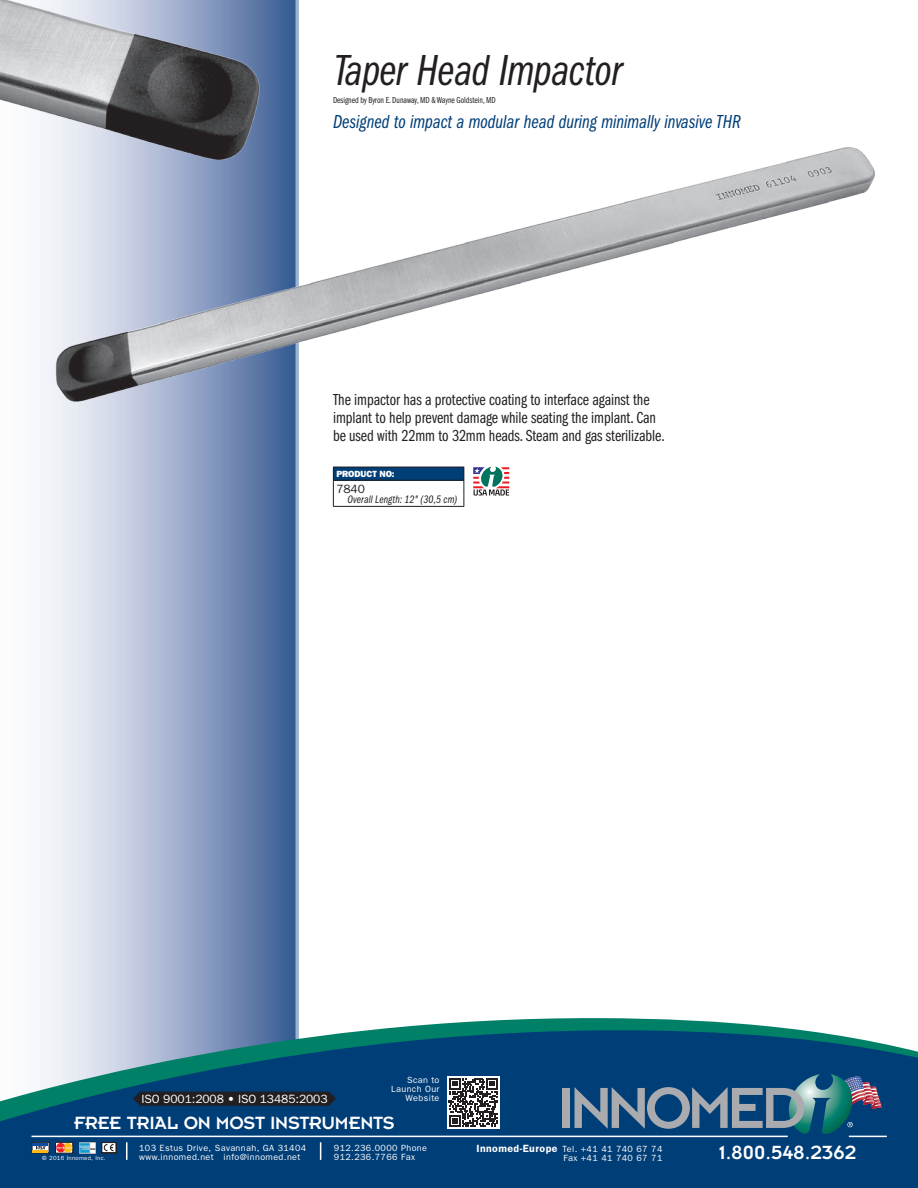
<style>
.page{position:relative;width:918px;height:1188px;background:#fff}
.page>*{position:absolute;margin:0;border:0;box-sizing:border-box;transform-origin:0 0}
.t1{font:45px "ITC Franklin Gothic Std Bk Cp It";letter-spacing:-.01em;color:#231f20}
.t2{font:21px "Insignia";color:#fff}
.t3{font:19.5px "ITC Franklin Gothic Std Bk Cp It";color:#003e78}
.t4{font:19.5px "Insignia";letter-spacing:-.01em;color:#fff}
.t5{font:16.5px/18px "ITC Franklin Gothic Std Bk Cp";letter-spacing:-.005em;color:#231f20}
.t6{font:12px "Franklin Gothic";letter-spacing:-.005em;color:#fff}
.t7{font:12px "Franklin Gothic";color:#231f20}
.t8{font:11.25px "ITC Franklin Gothic Std Bk Cp It";letter-spacing:.01em;color:#231f20}
.t9{font:9px/9px "Franklin Gothic";letter-spacing:.045em;color:#fff}
.t10{font:9px "ITC Franklin Gothic Std Bk Cp";letter-spacing:-.005em;color:#231f20}
.t11{font:800 9px "Franklin Gothic";letter-spacing:-.005em;color:#fff}
.t12{font:6px "Franklin Gothic";letter-spacing:.045em;color:#fff}
.s1{font-weight:600;font-size:10.5px}
</style>
<div class="page">
<svg style="left:40px;top:0;width:256px;height:1018px;background:#a2b1cd"></svg>
<hr style="left:296px;top:0;width:2px;height:1044px;background:#cfd6e6">
<img style="left:50px;top:142px;width:825px;height:282px">
<img style="left:0;top:0;width:270px;height:173px">
<div style="left:333px;top:467px;width:131px;height:13px;background:#003e78"></div>
<hr style="left:333px;top:506px;width:131px;height:1px;background:#231f20">
<hr style="left:333px;top:467px;width:131px;height:1px;background:#231f20">
<svg style="left:333px;top:467px;width:1px;height:39px"></svg>
<svg style="left:464px;top:467px;width:1px;height:39px"></svg>
<hr style="left:333px;top:480px;width:131px;height:1px;background:#231f20">
<svg style="left:473px;top:467px;width:36px;height:29px"></svg>
<svg style="left:0;top:1018px;width:918px;height:170px;background:#225e88"></svg>
<div style="left:563px;top:1088px;width:7px;height:40px;background:#aaabaf"></div>
<svg style="left:575px;top:1074px;width:307px;height:62px;background:#376588"></svg>
<svg style="left:32px;top:1142px;width:17px;height:11px"></svg>
<hr style="left:33px;top:1143px;width:15px;height:3px;background:#0d4da1">
<svg style="left:55px;top:1142px;width:18px;height:11px"></svg>
<img style="left:79px;top:1142px;width:17px;height:11px">
<div style="left:101px;top:1142px;width:15px;height:11px;border:1px solid #231f20"></div>
<svg style="left:104px;top:1144px;width:10px;height:7px"></svg>
<div style="left:102px;top:1142px;width:14px;height:11px;border:1px solid #231f20"></div>
<div style="left:447px;top:1076px;width:52px;height:52px;background:#fff"></div>
<svg style="left:449px;top:1078px;width:49px;height:49px"></svg>
<svg style="left:133px;top:1092px;width:203px;height:14px;background:#212024"></svg>
<h1 class="t1" style="left:333px;top:45px;width:291px">Taper Head Impactor</h1>
<p class="t10" style="left:333px;top:95px;width:164px">Designed by Byron E. Dunaway, MD &amp; Wayne Goldstein, MD</p>
<h3 class="t3" style="left:333px;top:111px;width:409px">Designed to impact a modular head during minimally invasive THR</h3>
<h3 class="t5" style="left:333px;top:391px;width:333px">The impactor has a protective coating to interface against the implant to help prevent damage while seating the implant. Can be used with 22mm to 32mm heads. Steam and gas sterilizable.</h3>
<p class="t11" style="left:336px;top:469px;width:60px">PRODUCT NO:</p>
<h3 class="t7" style="left:336px;top:482px;width:30px">7840</h3>
<p class="t8" style="left:348px;top:494px;width:111px">Overall Length: 12" (30,5 cm)</p>
<p class="t9" style="left:391px;top:1076px;width:50px;text-align:right">Scan to<br>Launch Our</p>
<h3 class="t6" style="left:142px;top:1092px;width:188px">ISO 9001:2008 • ISO 13485:2003</h3>
<p class="t9" style="left:406px;top:1094px;width:35px">Website</p>
<h3 class="t4" style="left:74px;top:1113px;width:322px">FREE TRIAL ON MOST INSTRUMENTS</h3>
<p class="t9" style="left:139px;top:1143px;width:169px">103 Estus Drive, Savannah, GA 31404 www.innomed.net info@innomed.net</p>
<p class="t9" style="left:334px;top:1143px;width:95px">912.236.0000 Phone<br>912.236.7766 Fax</p>
<p class="t9" style="left:476px;top:1145px;width:188px"><span class="s1">Innomed-Europe</span> Tel. +41 41 740 67 74</p>
<p class="t12" style="left:42px;top:1154px;width:65px">© 2016 Innomed, Inc.</p>
<p class="t9" style="left:563px;top:1154px;width:100px">Fax +41 41 740 67 71</p>
<h2 class="t2" style="left:719px;top:1142px;width:139px">1.800.548.2362</h2>
</div>
